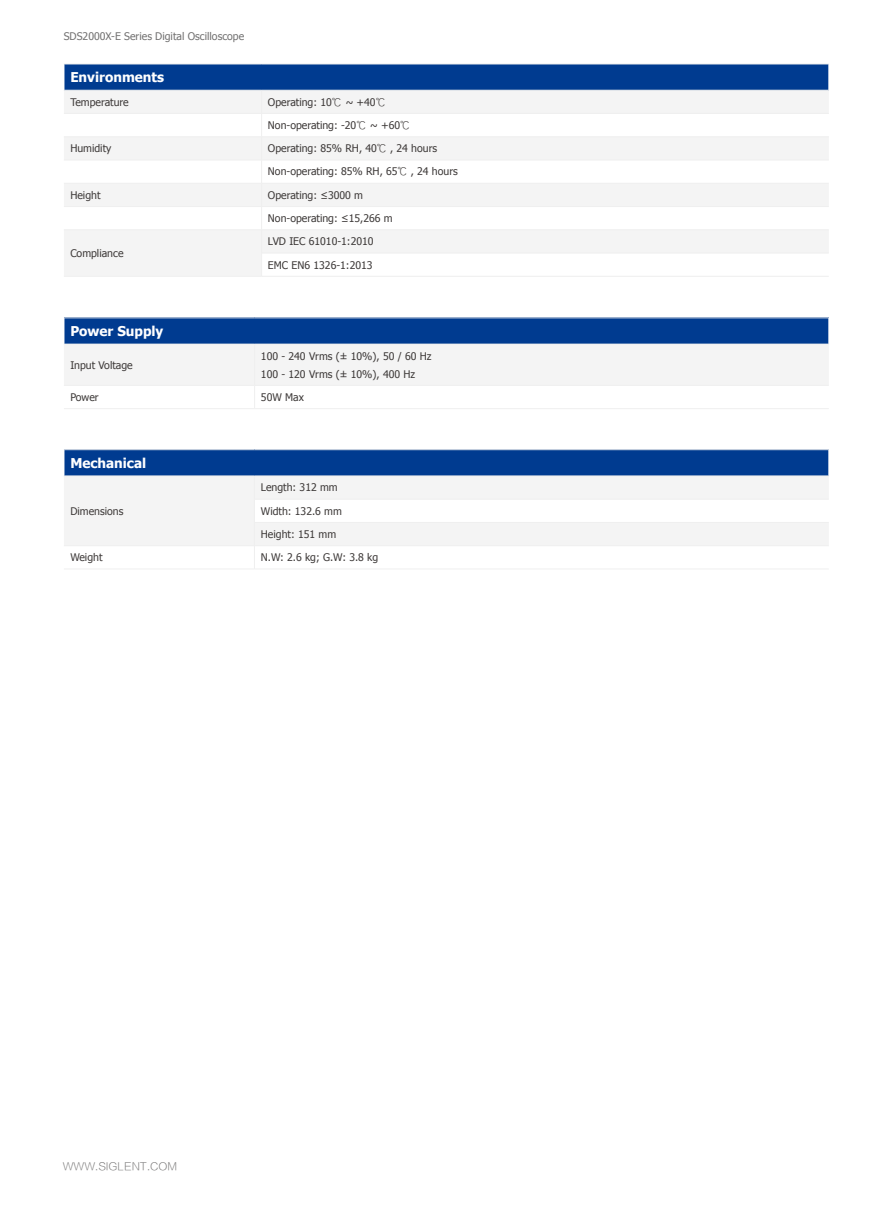
<style>
.page{position:relative;width:893px;height:1212px;background:#fff}
.page>*{position:absolute;margin:0;border:0;box-sizing:border-box;transform-origin:0 0}
.t1{font:700 13.5px "Tahoma";color:#fff}
.t2{font:10.5px/18px "Tahoma";color:#3e3a39}
.t3{font:10.5px "Tahoma";color:#727171}
.t4{font:10.5px "FZLTKHK GBK1 0";color:#727171}
.s1{font-family:"FZLTKHK GBK1 0"}
</style>
<div class="page">
<div style="left:64px;top:64px;width:765px;height:26px;background:#003b90"></div>
<svg style="left:64px;top:91px;width:765px;height:185px;fill:#f4f4f4"></svg>
<hr style="left:64px;top:113px;width:198px;height:1px;background:#efefef">
<hr style="left:262px;top:113px;width:567px;height:1px;background:#efefef">
<hr style="left:64px;top:136px;width:198px;height:1px;background:#efefef">
<hr style="left:262px;top:136px;width:567px;height:1px;background:#efefef">
<hr style="left:64px;top:160px;width:198px;height:1px;background:#efefef">
<hr style="left:262px;top:160px;width:567px;height:1px;background:#efefef">
<hr style="left:64px;top:183px;width:198px;height:1px;background:#efefef">
<hr style="left:262px;top:183px;width:567px;height:1px;background:#efefef">
<hr style="left:64px;top:206px;width:198px;height:1px;background:#efefef">
<hr style="left:262px;top:206px;width:567px;height:1px;background:#efefef">
<hr style="left:262px;top:230px;width:567px;height:1px;background:#efefef">
<hr style="left:261px;top:253px;width:568px;height:1px;background:#efefef">
<hr style="left:262px;top:276px;width:567px;height:1px;background:#efefef">
<hr style="left:64px;top:230px;width:198px;height:1px;background:#efefef">
<svg style="left:261px;top:91px;width:1px;height:185px"></svg>
<hr style="left:64px;top:276px;width:198px;height:1px;background:#efefef">
<svg style="left:64px;top:65px;width:1px;height:25px"></svg>
<hr style="left:64px;top:64px;width:198px;height:1px;background:#efefef">
<hr style="left:262px;top:64px;width:567px;height:1px;background:#efefef">
<hr style="left:64px;top:90px;width:198px;height:1px;background:#efefef">
<hr style="left:262px;top:90px;width:567px;height:1px;background:#efefef">
<hr style="left:64px;top:408px;width:191px;height:1px;background:#efefef">
<hr style="left:255px;top:408px;width:574px;height:1px;background:#efefef">
<svg style="left:64px;top:318px;width:765px;height:90px"></svg>
<hr style="left:64px;top:344px;width:191px;height:1px;background:#efefef">
<hr style="left:255px;top:344px;width:574px;height:1px;background:#efefef">
<div style="left:64px;top:450px;width:765px;height:26px;background:#003b90"></div>
<svg style="left:64px;top:477px;width:765px;height:68px;fill:#f4f4f4"></svg>
<hr style="left:254px;top:499px;width:575px;height:1px;background:#efefef">
<hr style="left:254px;top:522px;width:575px;height:1px;background:#efefef">
<hr style="left:254px;top:545px;width:575px;height:1px;background:#efefef">
<hr style="left:64px;top:569px;width:190px;height:1px;background:#efefef">
<hr style="left:254px;top:569px;width:575px;height:1px;background:#efefef">
<svg style="left:254px;top:477px;width:1px;height:92px"></svg>
<hr style="left:64px;top:545px;width:190px;height:1px;background:#efefef">
<svg style="left:64px;top:450px;width:1px;height:26px"></svg>
<hr style="left:64px;top:449px;width:190px;height:1px;background:#efefef">
<hr style="left:254px;top:449px;width:575px;height:1px;background:#efefef">
<hr style="left:64px;top:476px;width:190px;height:1px;background:#efefef">
<hr style="left:254px;top:476px;width:575px;height:1px;background:#efefef">
<p class="t3" style="left:64px;top:29px;width:182px">SDS2000X-E Series Digital Oscilloscope</p>
<p class="t1" style="left:70px;top:68px;width:95px">Environments</p>
<p class="t2" style="left:70px;top:92px;width:60px">Temperature</p>
<p class="t2" style="left:268px;top:92px;width:120px">Operating: 10<span class="s1">℃</span> ~ +40<span class="s1">℃</span></p>
<p class="t2" style="left:268px;top:116px;width:144px">Non-operating: -20<span class="s1">℃</span> ~ +60<span class="s1">℃</span></p>
<p class="t2" style="left:70px;top:139px;width:43px">Humidity</p>
<p class="t2" style="left:268px;top:139px;width:171px">Operating: 85% RH, 40<span class="s1">℃</span> , 24 hours</p>
<p class="t2" style="left:268px;top:162px;width:191px">Non-operating: 85% RH, 65<span class="s1">℃</span> , 24 hours</p>
<p class="t2" style="left:70px;top:185px;width:32px">Height</p>
<p class="t2" style="left:268px;top:185px;width:97px">Operating: ≤3000 m</p>
<p class="t2" style="left:268px;top:209px;width:126px">Non-operating: ≤15,266 m</p>
<p class="t2" style="left:70px;top:244px;width:55px">Compliance</p>
<p class="t2" style="left:268px;top:232px;width:107px">LVD IEC 61010-1:2010</p>
<p class="t2" style="left:268px;top:255px;width:106px">EMC EN6 1326-1:2013</p>
<p class="t1" style="left:70px;top:321px;width:95px">Power Supply</p>
<p class="t2" style="left:70px;top:355px;width:64px">Input Voltage</p>
<p class="t2" style="left:261px;top:346px;width:172px">100 - 240 Vrms (± 10%), 50 / 60 Hz<br>100 - 120 Vrms (± 10%), 400 Hz</p>
<p class="t2" style="left:70px;top:387px;width:30px">Power</p>
<p class="t2" style="left:261px;top:387px;width:45px">50W Max</p>
<p class="t1" style="left:70px;top:453px;width:77px">Mechanical</p>
<p class="t2" style="left:70px;top:501px;width:55px">Dimensions</p>
<p class="t2" style="left:261px;top:478px;width:78px">Length: 312 mm</p>
<p class="t2" style="left:261px;top:501px;width:83px">Width: 132.6 mm</p>
<p class="t2" style="left:261px;top:525px;width:77px">Height: 151 mm</p>
<p class="t2" style="left:70px;top:548px;width:34px">Weight</p>
<p class="t2" style="left:261px;top:548px;width:119px">N.W: 2.6 kg; G.W: 3.8 kg</p>
<p class="t4" style="left:63px;top:1160px;width:116px">WWW.SIGLENT.COM</p>
</div>
